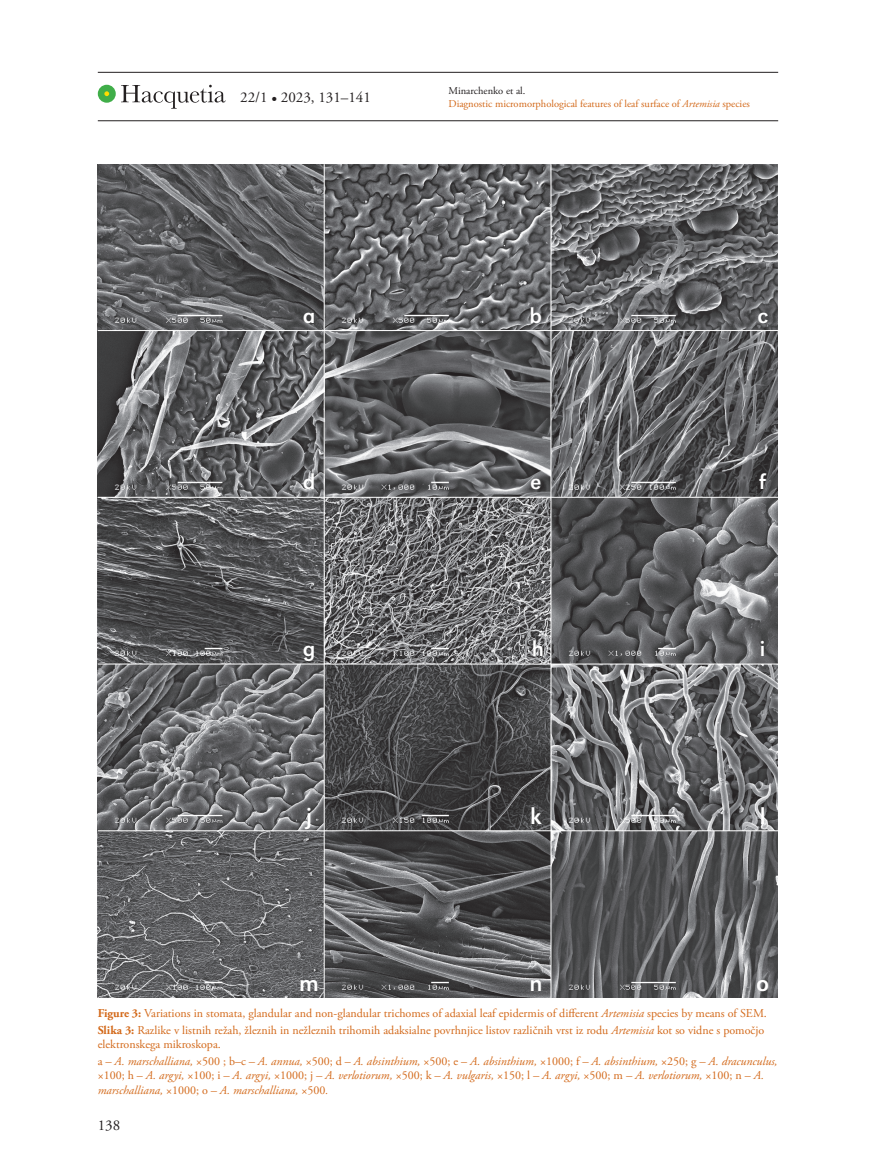
<style>
.page{position:relative;width:876px;height:1174px;background:#fff}
.page>*{position:absolute;margin:0;border:0;box-sizing:border-box;transform-origin:0 0}
.t1{font:24px "URW Grotesk TEE";color:#fff}
.t2{font:22.5px "URW Grotesk TEE";color:#fff}
.t3{font:15px "Adobe Garamond Pro";color:#231f20}
.t4{font:italic 12px/16.5px "Adobe Garamond Pro";color:#d3691a}
.t5{font:12px/16.5px "Adobe Garamond Pro";color:#d3691a}
.t6{font:10.5px/12.6px "Adobe Garamond Pro";color:#d3691a}
.s1{color:#231f20}
.s2{font-style:italic}
.s3{font-weight:700}
.s4{font-style:normal}
</style>
<div class="page">
<hr style="left:98px;top:72px;width:680px;height:1px;background:#231f20">
<hr style="left:98px;top:120px;width:680px;height:1px;background:#231f20">
<svg style="left:121px;top:85px;width:105px;height:24px"></svg>
<div style="left:98px;top:85px;width:18px;height:18px;background:#40ae49;border-radius:50%"></div>
<svg style="left:104px;top:91px;width:5px;height:5px"></svg>
<img style="left:98px;top:164px;width:680px;height:834px">
<hr style="left:551px;top:164px;width:1px;height:834px;background:#fff">
<hr style="left:324px;top:164px;width:1px;height:834px;background:#fff">
<hr style="left:98px;top:830px;width:680px;height:1px;background:#fff">
<hr style="left:98px;top:663px;width:680px;height:1px;background:#fff">
<hr style="left:98px;top:497px;width:680px;height:1px;background:#fff">
<hr style="left:98px;top:330px;width:680px;height:1px;background:#fff">
<p class="t3" style="left:240px;top:88px;width:132px">22/1 • 2023, 131–141</p>
<p class="t6" style="left:449px;top:85px;width:303px"><span class="s1">Minarchenko et al.<br></span>Diagnostic micromorphological features of leaf surface of <span class="s2">Artemisia</span> species</p>
<h2 class="t2" style="left:530px;top:302px;width:14px">b</h2>
<h2 class="t2" style="left:303px;top:302px;width:14px">a</h2>
<h2 class="t2" style="left:757px;top:302px;width:12px">c</h2>
<h2 class="t2" style="left:303px;top:469px;width:14px">d</h2>
<h2 class="t2" style="left:303px;top:635px;width:14px">g</h2>
<h2 class="t2" style="left:530px;top:469px;width:13px">e</h2>
<h2 class="t2" style="left:759px;top:469px;width:8px">f</h2>
<h2 class="t2" style="left:532px;top:635px;width:14px">h</h2>
<h2 class="t2" style="left:760px;top:635px;width:7px">i</h2>
<h1 class="t1" style="left:306px;top:802px;width:7px">j</h1>
<h1 class="t1" style="left:530px;top:802px;width:13px">k</h1>
<h1 class="t1" style="left:760px;top:802px;width:7px">l</h1>
<h1 class="t1" style="left:299px;top:968px;width:21px">m</h1>
<h1 class="t1" style="left:529px;top:968px;width:15px">n</h1>
<h1 class="t1" style="left:756px;top:968px;width:15px">o</h1>
<p class="t5" style="left:98px;top:1005px;width:671px"><span class="s3">Figure 3:</span> Variations in stomata, glandular and non-glandular trichomes of adaxial leaf epidermis of different <span class="s2">Artemisia</span> species by means of SEM.<br><span class="s3">Slika 3:</span> Razlike v listnih režah, žleznih in nežleznih trihomih adaksialne povrhnjice listov različnih vrst iz rodu <span class="s2">Artemisia</span> kot so vidne s pomočjo</p>
<p class="t4" style="left:98px;top:1036px;width:681px"><span class="s4">elektronskega mikroskopa.<br>a</span> – A. marschalliana, <span class="s4">×500 ; b–c</span> – A. annua, <span class="s4">×500; d –</span> A. absinthium, <span class="s4">×500; e –</span> A. absinthium, <span class="s4">×1000; f</span> – A. absinthium, <span class="s4">×250; g</span> – A. dracunculus,</p>
<p class="t4" style="left:98px;top:1068px;width:668px;line-height:14.4px"><span class="s4">×100; h –</span> A. argyi, <span class="s4">×100; i</span> – A. argyi, <span class="s4">×1000; j</span> – A. verlotiorum, <span class="s4">×500; k</span> – A. vulgaris, <span class="s4">×150; l</span> – A. argyi, <span class="s4">×500; m</span> – A. verlotiorum, <span class="s4">×100; n –</span> A. marschalliana, <span class="s4">×1000; o</span> – A. marschalliana, <span class="s4">×500</span>.</p>
<p class="t3" style="left:98px;top:1115px;width:24px">138</p>
</div>
